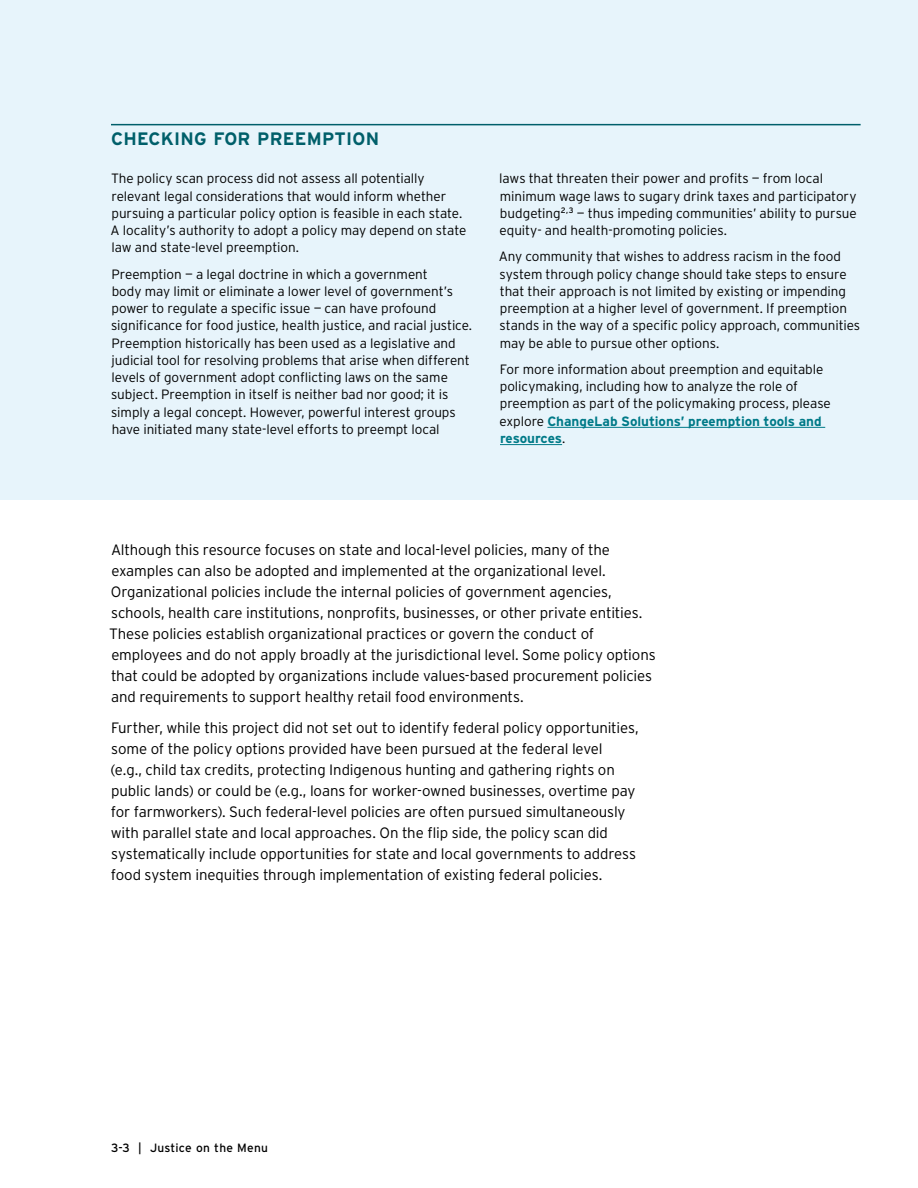
<style>
.page{position:relative;width:918px;height:1188px;background:#fff}
.page>*{position:absolute;margin:0;border:0;box-sizing:border-box;transform-origin:0 0}
.body_h3_sidebar_-_headline_1{font:700 18px "Interstate";letter-spacing:.015em;color:#005f6a}
.body_p_body_text{font:300 15px/21px "Interstate";letter-spacing:-.01em;color:#000}
.body_p_sidebar_-_body_text{font:300 13.5px/17.2px "Interstate";letter-spacing:-.005em;color:#000}
.t1{font:12px "Interstate";letter-spacing:.015em;color:#000}
.s1{font-weight:700;color:#007a88}
</style>
<div class="page">
<div style="left:0;top:0;width:918px;height:500px;background:#e7f4fb"></div>
<hr style="left:111px;top:124px;width:750px;height:1px;background:#005f6a">
<hr style="left:547px;top:427px;width:278px;height:1px;background:#007a88">
<hr style="left:500px;top:444px;width:62px;height:1px;background:#007a88">
<h3 class="body_h3_sidebar_-_headline_1" style="left:111px;top:128px;width:270px">CHECKING FOR PREEMPTION</h3>
<p class="body_p_sidebar_-_body_text" style="left:110px;top:170px;width:357px">The policy scan process did not assess all potentially relevant legal considerations that would inform whether pursuing a particular policy option is feasible in each state.<br>A locality’s authority to adopt a policy may depend on state law and state-level preemption.</p>
<p class="body_p_sidebar_-_body_text" style="left:111px;top:265px;width:363px">Preemption — a legal doctrine in which a government<br>body may limit or eliminate a lower level of government’s power to regulate a specific issue — can have profound significance for food justice, health justice, and racial justice.<br>Preemption historically has been used as a legislative and judicial tool for resolving problems that arise when different levels of government adopt conflicting laws on the same subject. Preemption in itself is neither bad nor good; it is simply a legal concept. However, powerful interest groups have initiated many state-level efforts to preempt local</p>
<p class="body_p_sidebar_-_body_text" style="left:499px;top:170px;width:359px">laws that threaten their power and profits — from local minimum wage laws to sugary drink taxes and participatory budgeting<sup>2,3</sup> — thus impeding communities’ ability to pursue equity- and health-promoting policies.</p>
<p class="body_p_sidebar_-_body_text" style="left:499px;top:248px;width:363px">Any community that wishes to address racism in the food system through policy change should take steps to ensure that their approach is not limited by existing or impending preemption at a higher level of government. If preemption stands in the way of a specific policy approach, communities may be able to pursue other options.</p>
<p class="body_p_sidebar_-_body_text" style="left:500px;top:360px;width:333px">For more information about preemption and equitable policymaking, including how to analyze the role of preemption as part of the policymaking process, please explore <span class="s1">ChangeLab Solutions’ preemption tools and resources</span>.</p>
<p class="body_p_body_text" style="left:109px;top:539px;width:548px">Although this resource focuses on state and local-level policies, many of the examples can also be adopted and implemented at the organizational level.<br>Organizational policies include the internal policies of government agencies, schools, health care institutions, nonprofits, businesses, or other private entities.<br>These policies establish organizational practices or govern the conduct of employees and do not apply broadly at the jurisdictional level. Some policy options that could be adopted by organizations include values-based procurement policies and requirements to support healthy retail food environments.</p>
<p class="body_p_body_text" style="left:111px;top:718px;width:530px">Further, while this project did not set out to identify federal policy opportunities, some of the policy options provided have been pursued at the federal level<br>(e.g., child tax credits, protecting Indigenous hunting and gathering rights on public lands) or could be (e.g., loans for worker-owned businesses, overtime pay for farmworkers). Such federal-level policies are often pursued simultaneously with parallel state and local approaches. On the flip side, the policy scan did systematically include opportunities for state and local governments to address food system inequities through implementation of existing federal policies.</p>
<p class="t1" style="left:111px;top:1140px;width:158px">3-3 | Justice on the Menu</p>
</div>
